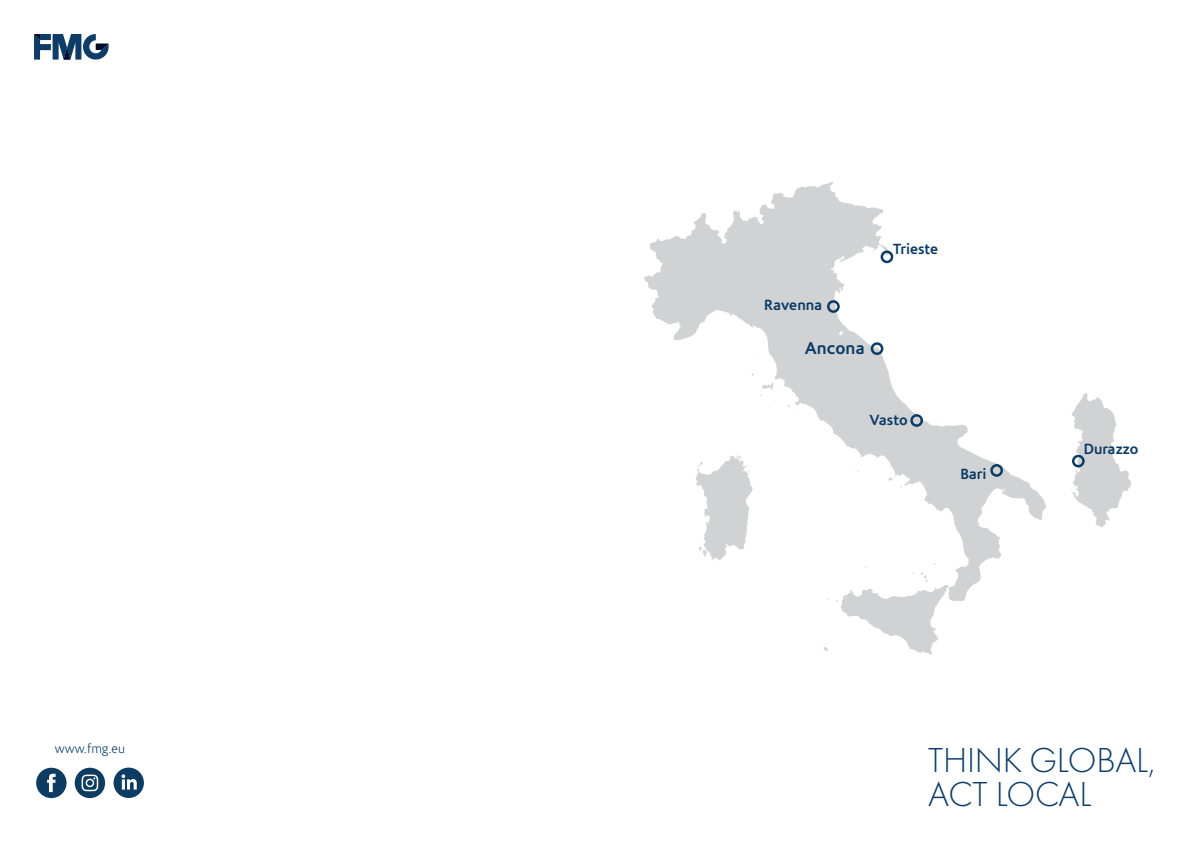
<style>
.page{position:relative;width:1191px;height:842px;background:#fff}
.page>*{position:absolute;margin:0;border:0;box-sizing:border-box;transform-origin:0 0}
.t1{font:300 36px/34px "Futura PT";letter-spacing:-.005em;color:#0c3c67}
.t2{font:700 17.4px "Corisande OT";color:#0c3c67}
.t3{font:700 14.9px "Corisande OT";color:#0c3c67}
.t4{font:300 13px "Corisande OT";color:#0c3c67}
</style>
<div class="page">
<svg style="left:34px;top:34px;width:75px;height:26px"></svg>
<svg style="left:644px;top:182px;width:402px;height:473px"></svg>
<svg style="left:1071px;top:393px;width:60px;height:135px"></svg>
<div style="left:910px;top:414px;width:13px;height:13px;border:2px solid #0c3c67;border-radius:50%"></div>
<div style="left:880px;top:250px;width:13px;height:13px;border:2px solid #0c3c67;border-radius:50%"></div>
<div style="left:990px;top:464px;width:13px;height:13px;border:2px solid #0c3c67;border-radius:50%"></div>
<div style="left:1072px;top:455px;width:12px;height:12px;border:2px solid #0c3c67;border-radius:50%"></div>
<div style="left:870px;top:342px;width:13px;height:13px;border:2px solid #0c3c67;border-radius:50%"></div>
<div style="left:827px;top:300px;width:12px;height:13px;border:2px solid #0c3c67;border-radius:50%"></div>
<svg style="left:113px;top:768px;width:31px;height:30px"></svg>
<svg style="left:36px;top:768px;width:31px;height:30px"></svg>
<svg style="left:75px;top:768px;width:30px;height:30px"></svg>
<p class="t4" style="left:55px;top:742px;width:72px">www.fmg.eu</p>
<p class="t3" style="left:764px;top:296px;width:59px">Ravenna</p>
<p class="t2" style="left:805px;top:338px;width:61px">Ancona</p>
<p class="t3" style="left:893px;top:241px;width:47px">Trieste</p>
<p class="t3" style="left:869px;top:411px;width:40px">Vasto</p>
<p class="t3" style="left:960px;top:466px;width:28px">Bari</p>
<p class="t3" style="left:1083px;top:440px;width:56px">Durazzo</p>
<h1 class="t1" style="left:928px;top:743px;width:229px">THINK GLOBAL,<br>ACT LOCAL</h1>
</div>
